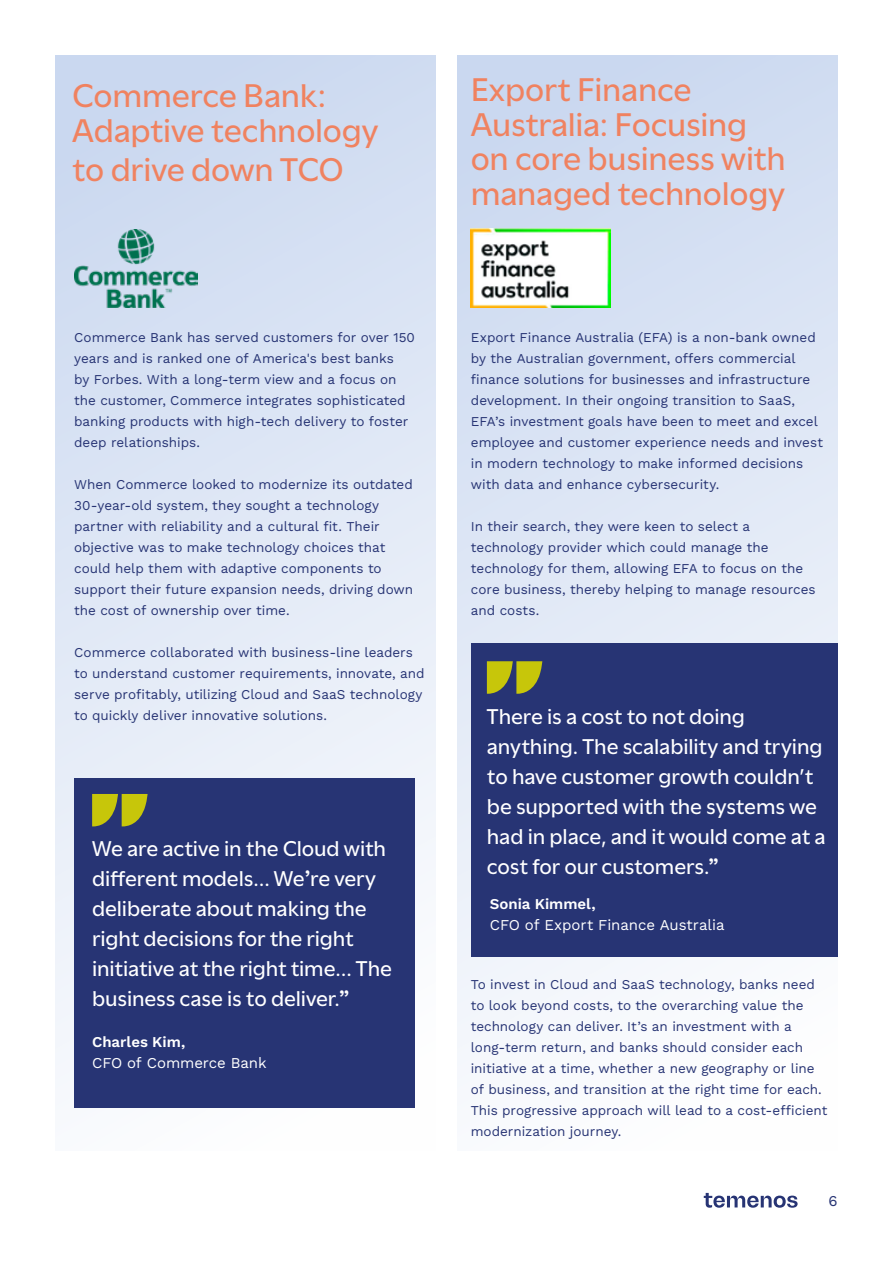
<style>
.page{position:relative;width:893px;height:1263px;background:#fff}
.page>*{position:absolute;margin:0;border:0;box-sizing:border-box;transform-origin:0 0}
.t1{font:500 34.5px/34.5px "Utile";letter-spacing:-.005em;color:#f08260}
.t2{font:500 22.5px/30px "Utile";letter-spacing:-.005em;color:#fff}
.t3{font:15px "Work Sans";letter-spacing:-.005em;color:#fff}
.t4{font:600 15px "Work Sans";color:#fff}
.t5{font:15px "Work Sans";color:#273474}
.t6{font:13.5px/21px "Work Sans";color:#273474}
.s1{font-family:"Work Sans"}
</style>
<div class="page">
<svg style="left:704px;top:1193px;width:94px;height:15px"></svg>
<div style="left:55px;top:55px;width:381px;height:1096px;background:linear-gradient(to bottom,#cad8f0,#fdfefe)"></div>
<div style="left:457px;top:55px;width:381px;height:1096px;background:linear-gradient(to bottom,#cbd8f0,#fafbfd)"></div>
<div style="left:74px;top:778px;width:340px;height:330px;background:#273474"></div>
<svg style="left:92px;top:794px;width:56px;height:32px"></svg>
<img style="left:74px;top:229px;width:123px;height:78px">
<img style="left:471px;top:228px;width:139px;height:80px">
<div style="left:471px;top:643px;width:367px;height:314px;background:#273474"></div>
<svg style="left:487px;top:661px;width:55px;height:33px"></svg>
<h1 class="t1" style="left:72px;top:75px;width:308px">Commerce Bank:<br>Adaptive technology</h1>
<h1 class="t1" style="left:72px;top:148px;width:273px">to drive down TCO</h1>
<h1 class="t1" style="left:471px;top:69px;width:316px">Export Finance<br>Australia: Focusing on core business with managed technology</h1>
<p class="t6" style="left:74px;top:326px;width:342px">Commerce Bank has served customers for over 150 years and is ranked one of America's best banks<br>by Forbes. With a long-term view and a focus on the customer, Commerce integrates sophisticated banking products with high-tech delivery to foster deep relationships.</p>
<p class="t6" style="left:74px;top:473px;width:341px">When Commerce looked to modernize its outdated 30-year-old system, they sought a technology partner with reliability and a cultural fit. Their objective was to make technology choices that could help them with adaptive components to support their future expansion needs, driving down the cost of ownership over time.</p>
<p class="t6" style="left:74px;top:641px;width:352px">Commerce collaborated with business-line leaders to understand customer requirements, innovate, and serve profitably, utilizing Cloud and SaaS technology to quickly deliver innovative solutions.</p>
<h2 class="t2" style="left:92px;top:832px;width:301px">We are active in the Cloud with different models… We<span class="s1">’</span>re very deliberate about making the right decisions for the right initiative at the right time… The business case is to deliver.<span class="s1">”</span></h2>
<p class="t4" style="left:92px;top:1030px;width:95px">Charles Kim,</p>
<p class="t3" style="left:92px;top:1051px;width:176px">CFO of Commerce Bank</p>
<p class="t6" style="left:471px;top:326px;width:354px">Export Finance Australia (EFA) is a non-bank owned by the Australian government, offers commercial finance solutions for businesses and infrastructure development. In their ongoing transition to SaaS, EFA’s investment goals have been to meet and excel employee and customer experience needs and invest in modern technology to make informed decisions with data and enhance cybersecurity.</p>
<p class="t6" style="left:471px;top:515px;width:346px">In their search, they were keen to select a technology provider which could manage the technology for them, allowing EFA to focus on the core business, thereby helping to manage resources and costs.</p>
<h2 class="t2" style="left:487px;top:699px;width:340px">There is a cost to not doing anything. The scalability and trying to have customer growth couldn’t be supported with the systems we had in place, and it would come at a cost for our customers.<span class="s1">”</span></h2>
<p class="t4" style="left:490px;top:892px;width:107px">Sonia Kimmel,</p>
<p class="t3" style="left:490px;top:913px;width:236px">CFO of Export Finance Australia</p>
<p class="t6" style="left:471px;top:973px;width:358px">To invest in Cloud and SaaS technology, banks need to look beyond costs, to the overarching value the technology can deliver. It’s an investment with a long-term return, and banks should consider each initiative at a time, whether a new geography or line of business, and transition at the right time for each.<br>This progressive approach will lead to a cost-efficient modernization journey.</p>
<p class="t5" style="left:829px;top:1189px;width:11px">6</p>
</div>
